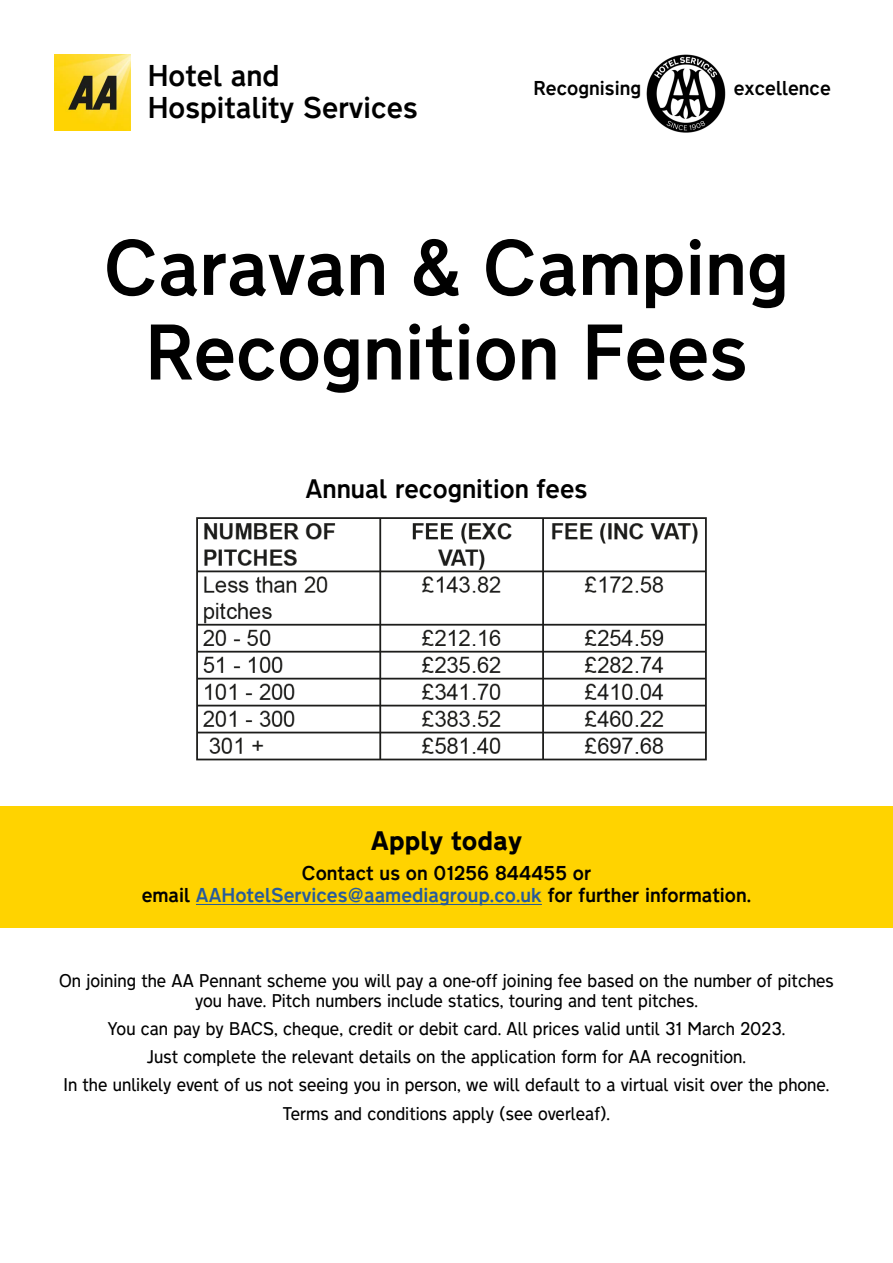
<style>
.page{position:relative;width:893px;height:1263px;background:#fff}
.page>*{position:absolute;margin:0;border:0;box-sizing:border-box;transform-origin:0 0}
.t1{font:500 70.5px/84.6px "Transport New";color:#000;text-align:center}
.t2{font:500 27px/32.4px "Transport New";color:#000}
.t3{font:500 24px "Transport New";color:#000}
.t4{font:800 24px "Transport New";color:#000}
.t5{font:500 18px/21.6px "Transport New";color:#000;text-align:center}
.t6{font:300 16.5px/28.3px "Transport New";color:#000;text-align:center}
.s1{color:#275b9b}
</style>
<div class="page">
<img style="left:54px;top:54px;width:76px;height:76px">
<img style="left:646px;top:54px;width:79px;height:78px">
<img style="left:196px;top:517px;width:511px;height:244px">
<div style="left:0;top:806px;width:893px;height:122px;background:#ffd300"></div>
<hr style="left:196px;top:904px;width:346px;height:1px;background:#275b9b">
<h2 class="t2" style="left:148px;top:58px;width:271px">Hotel and<br>Hospitality Services</h2>
<p class="t5" style="left:534px;top:76px;width:109px">Recognising</p>
<p class="t5" style="left:734px;top:76px;width:99px">excellence</p>
<h1 class="t1" style="left:104px;top:221px;width:686px">Caravan &amp; Camping<br>Recognition Fees</h1>
<h3 class="t3" style="left:305px;top:470px;width:284px">Annual recognition fees</h3>
<h3 class="t4" style="left:371px;top:822px;width:153px">Apply today</h3>
<p class="t5" style="left:142px;top:862px;width:611px">Contact us on 01256 844455 or<br>email <span class="s1">AAHotelServices@aamediagroup.co.uk</span> for further information.</p>
<p class="t6" style="left:59px;top:970px;width:776px;line-height:19.8px">On joining the AA Pennant scheme you will pay a one-off joining fee based on the number of pitches you have. Pitch numbers include statics, touring and tent pitches.</p>
<p class="t6" style="left:63px;top:1013px;width:767px">You can pay by BACS, cheque, credit or debit card. All prices valid until 31 March 2023.<br>Just complete the relevant details on the application form for AA recognition.<br>In the unlikely event of us not seeing you in person, we will default to a virtual visit over the phone.<br>Terms and conditions apply (see overleaf).</p>
</div>
